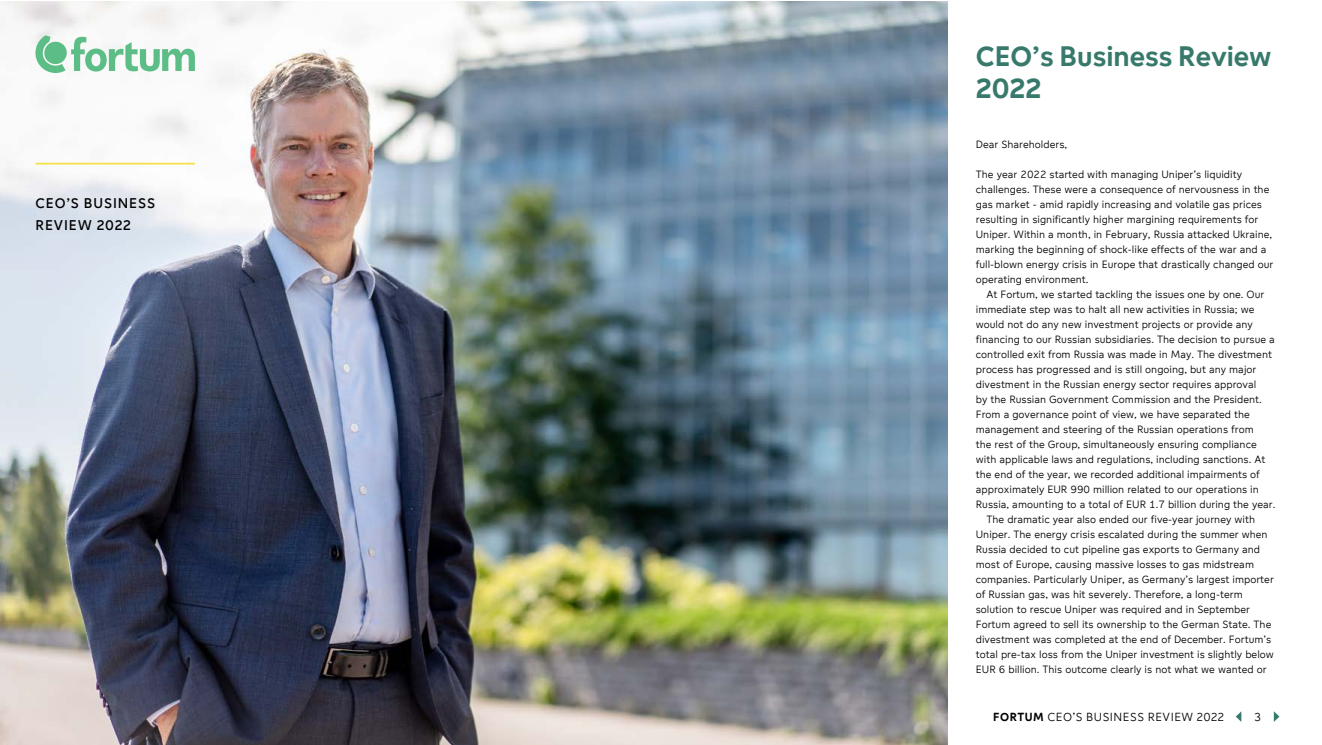
<style>
.page{position:relative;width:1322px;height:745px;background:#fff}
.page>*{position:absolute;margin:0;border:0;box-sizing:border-box;transform-origin:0 0}
.t1{font:500 30px/32.5px "Fortum Sans TT";color:#377a6c}
.t2{font:15px/22.5px "Fortum Sans TT";letter-spacing:.06em;color:#000}
.t3{font:300 12.5px "Fortum Sans TT";letter-spacing:.04em;color:#000}
.body_indent{font:300 11.25px/15px "Fortum Sans TT";color:#000}
.body{font:300 11.25px/15px "Fortum Sans TT";color:#000}
.s1{font-weight:500}
</style>
<div class="page">
<img style="left:0;top:1px;width:947px;height:743px">
<svg style="left:35px;top:35px;width:160px;height:38px"></svg>
<svg style="left:1235px;top:711px;width:6px;height:10px"></svg>
<svg style="left:1274px;top:711px;width:5px;height:10px"></svg>
<hr style="left:35px;top:163px;width:160px;height:1px;background:#f5e150">
<h2 class="t2" style="left:36px;top:191px;width:121px">CEO’S BUSINESS<br>REVIEW 2022</h2>
<h1 class="t1" style="left:976px;top:40px;width:297px">CEO’s Business Review<br>2022</h1>
<p class="body" style="left:976px;top:136px;width:93px">Dear Shareholders,</p>
<p class="body" style="left:976px;top:166px;width:299px">The year 2022 started with managing Uniper’s liquidity challenges. These were a consequence of nervousness in the gas market - amid rapidly increasing and volatile gas prices resulting in significantly higher margining requirements for Uniper. Within a month, in February, Russia attacked Ukraine, marking the beginning of shock-like effects of the war and a full-blown energy crisis in Europe that drastically changed our operating environment.</p>
<p class="body_indent" style="left:976px;top:286px;width:301px;text-indent:11px">At Fortum, we started tackling the issues one by one. Our immediate step was to halt all new activities in Russia; we would not do any new investment projects or provide any financing to our Russian subsidiaries. The decision to pursue a controlled exit from Russia was made in May. The divestment process has progressed and is still ongoing, but any major divestment in the Russian energy sector requires approval<br>by the Russian Government Commission and the President.<br>From a governance point of view, we have separated the management and steering of the Russian operations from<br>the rest of the Group, simultaneously ensuring compliance with applicable laws and regulations, including sanctions. At the end of the year, we recorded additional impairments of approximately EUR 990 million related to our operations in Russia, amounting to a total of EUR 1.7 billion during the year.</p>
<p class="body_indent" style="left:976px;top:511px;width:299px;text-indent:11px">The dramatic year also ended our five-year journey with Uniper. The energy crisis escalated during the summer when Russia decided to cut pipeline gas exports to Germany and most of Europe, causing massive losses to gas midstream companies. Particularly Uniper, as Germany’s largest importer of Russian gas, was hit severely. Therefore, a long-term solution to rescue Uniper was required and in September Fortum agreed to sell its ownership to the German State. The divestment was completed at the end of December. Fortum’s total pre-tax loss from the Uniper investment is slightly below EUR 6 billion. This outcome clearly is not what we wanted or</p>
<p class="t3" style="left:993px;top:709px;width:232px"><span class="s1">FORTUM</span> CEO’S BUSINESS REVIEW 2022</p>
<p class="t3" style="left:1254px;top:709px;width:8px">3</p>
</div>
